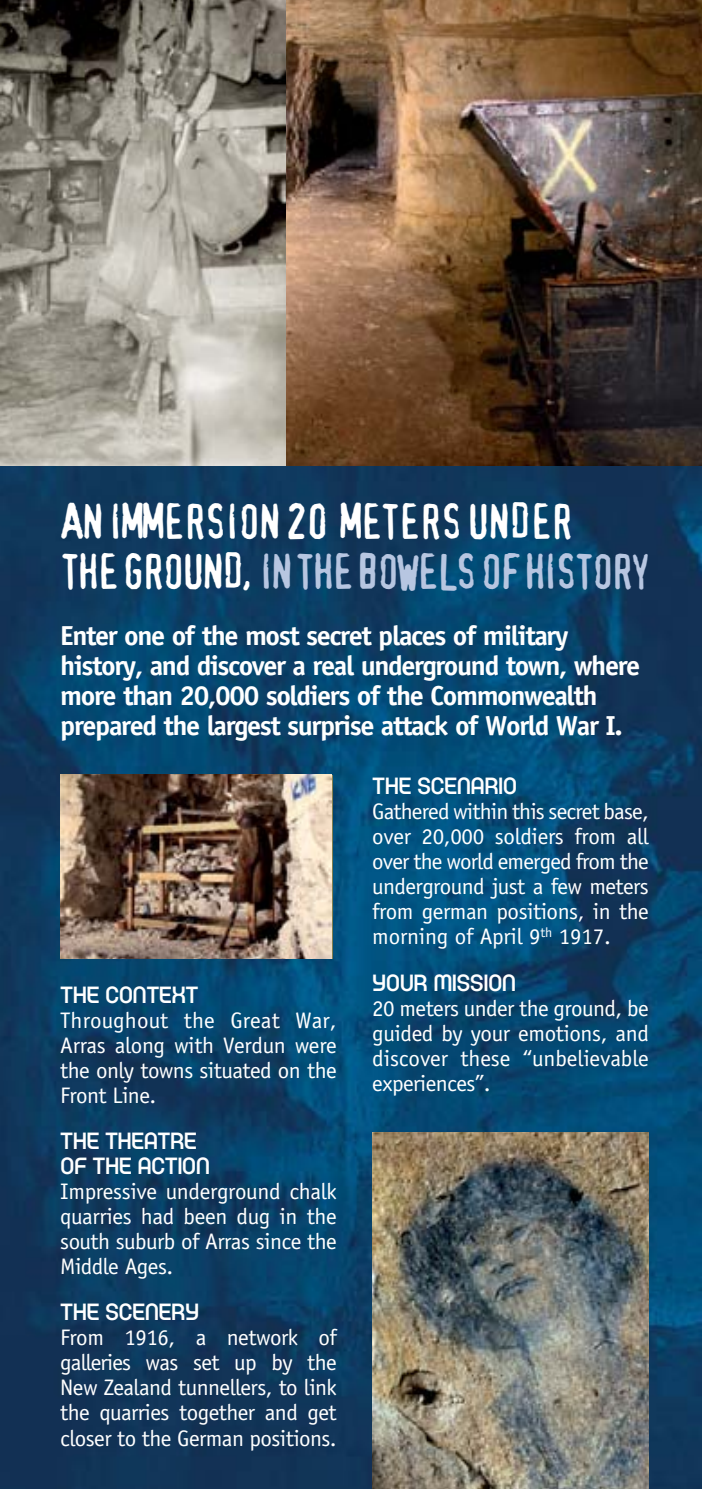
<style>
.page{position:relative;width:702px;height:1489px;background:#fff}
.page>*{position:absolute;margin:0;border:0;box-sizing:border-box;transform-origin:0 0}
.t1{font:47.5px/50px "Confidential";letter-spacing:-.08em;color:#fff}
.t2{font:700 27.5px/30px "Officina Sans";letter-spacing:-.05em;color:#fff}
.t3{font:500 25px/25px "ARS District";letter-spacing:-.025em;color:#fff}
.t4{font:22.5px/25px "Officina Sans";letter-spacing:-.025em;color:#fff;text-align:justify}
.s1{color:#b7c6e1}
</style>
<div class="page">
<img style="left:0;top:466px;width:702px;height:1022px">
<svg style="left:0;top:0;width:286px;height:466px"></svg>
<img style="left:372px;top:1132px;width:276px;height:356px">
<img style="left:286px;top:0;width:416px;height:466px">
<img style="left:60px;top:774px;width:271px;height:184px">
<h1 class="t1" style="left:60px;top:498px;width:591px">AN IMMERSION 20 METERS UNDER<br>THE GROUND, <span class="s1">IN THE BOWELS OF HISTORY</span></h1>
<p class="t2" style="left:60px;top:624px;width:581px">Enter one of the most secret places of military history, and discover a real underground town, where more than 20,000 soldiers of the Commonwealth prepared the largest surprise attack of World War I.</p>
<p class="t3" style="left:60px;top:984px;width:140px">THE CONTEXT</p>
<p class="t4" style="left:60px;top:1010px;width:278px">Throughout the Great War, Arras along with Verdun were the only towns situated on the Front Line.</p>
<p class="t3" style="left:60px;top:1130px;width:151px">THE THEATRE<br>OF THE ACTION</p>
<p class="t4" style="left:60px;top:1181px;width:278px">Impressive underground chalk quarries had been dug in the south suburb of Arras since the Middle Ages.</p>
<p class="t3" style="left:60px;top:1302px;width:140px">THE SCENERY</p>
<p class="t4" style="left:60px;top:1328px;width:278px">From 1916, a network of galleries was set up by the New Zealand tunnellers, to link the quarries together and get closer to the German positions.</p>
<p class="t3" style="left:372px;top:776px;width:146px">THE SCENARIO</p>
<p class="t4" style="left:372px;top:802px;width:278px">Gathered within this secret base, over 20,000 soldiers from all over the world emerged from the underground just a few meters from german positions, in the morning of April 9<sup>th</sup> 1917.</p>
<p class="t3" style="left:372px;top:972px;width:145px">YOUR MISSION</p>
<p class="t4" style="left:372px;top:998px;width:278px">20 meters under the ground, be guided by your emotions, and discover these “unbelievable experiences”.</p>
</div>
